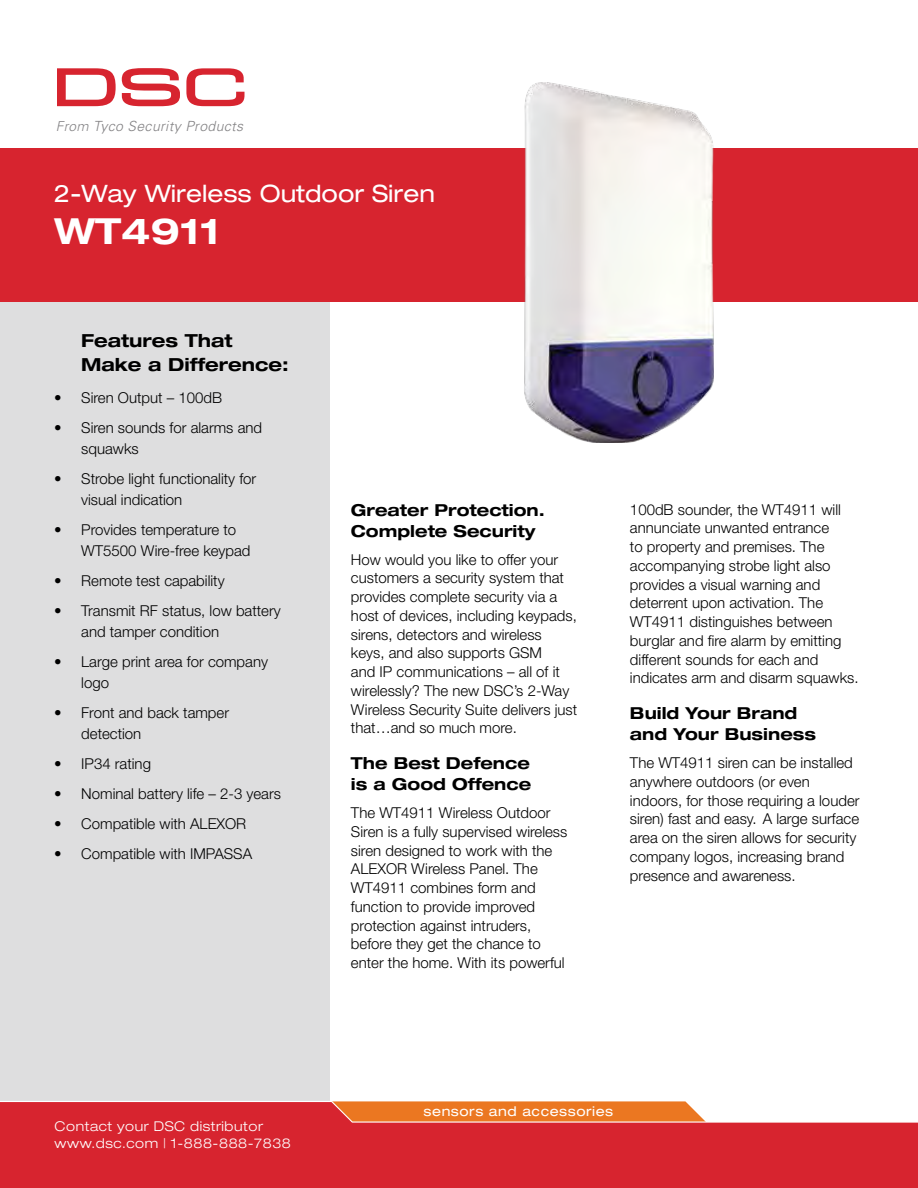
<style>
.page{position:relative;width:918px;height:1188px;background:#fff}
.page>*{position:absolute;margin:0;border:0;box-sizing:border-box;transform-origin:0 0}
.t1{font:700 expanded 36px "Helvetica Neue LT Pro";color:#fff}
.t2{font:expanded 24px "Helvetica Neue LT Pro";color:#fff}
.t3{font:700 expanded 18px/24px "Helvetica Neue LT Pro";color:#000}
.t4{font:700 expanded 16.5px/21px "Helvetica Neue LT Pro";color:#000}
.t5{font:300 15px/18.8px "Helvetica Neue LT Pro";color:#000}
.t6{font:italic 300 13.95px "Univers";letter-spacing:.025em;color:#848385}
.t7{font:300 expanded 13.5px/16.5px "Helvetica Neue LT Pro";letter-spacing:.04em;color:#fff}
.t8{font:expanded 13.5px "Helvetica Neue LT Pro";letter-spacing:.04em;color:#fff}
.s1{font-size:13.65px}
</style>
<div class="page">
<div style="left:0;top:162px;width:329px;height:1026px;background:#dededf"></div>
<div style="left:0;top:148px;width:918px;height:154px;background:#d7242f"></div>
<svg style="left:0;top:1100px;width:918px;height:88px;background:#db3d3e"></svg>
<img style="left:524px;top:82px;width:190px;height:361px">
<svg style="left:57px;top:68px;width:59px;height:38px"></svg>
<svg style="left:122px;top:68px;width:58px;height:38px"></svg>
<svg style="left:186px;top:68px;width:59px;height:38px"></svg>
<p class="t6" style="left:56px;top:118px;width:189px"><span class="s1">From</span> Tyco Security Products</p>
<h2 class="t2" style="left:54px;top:180px;width:382px">2-Way Wireless Outdoor Siren</h2>
<h1 class="t1" style="left:54px;top:208px;width:168px">WT4911</h1>
<p class="t3" style="left:81px;top:328px;width:209px">Features That<br>Make a Difference:</p>
<p class="t5" style="left:54px;top:388px;width:169px">• Siren Output – 100dB</p>
<p class="t5" style="left:81px;top:417px;width:182px;line-height:21px;text-indent:-27px">• Siren sounds for alarms and squawks</p>
<p class="t5" style="left:81px;top:468px;width:177px;line-height:21px;text-indent:-27px">• Strobe light functionality for visual indication</p>
<p class="t5" style="left:81px;top:519px;width:171px;line-height:21px;text-indent:-27px">• Provides temperature to<br>WT5500 Wire-free keypad</p>
<p class="t5" style="left:54px;top:571px;width:172px">• Remote test capability</p>
<p class="t5" style="left:81px;top:600px;width:201px;line-height:21px;text-indent:-27px">• Transmit RF status, low battery and tamper condition</p>
<p class="t5" style="left:81px;top:651px;width:188px;line-height:21px;text-indent:-27px">• Large print area for company logo</p>
<p class="t5" style="left:81px;top:702px;width:149px;line-height:21px;text-indent:-27px">• Front and back tamper detection</p>
<p class="t5" style="left:54px;top:754px;width:98px">• IP34 rating</p>
<p class="t5" style="left:54px;top:784px;width:228px">• Nominal battery life – 2-3 years</p>
<p class="t5" style="left:54px;top:814px;width:194px">• Compatible with ALEXOR</p>
<p class="t5" style="left:54px;top:844px;width:199px">• Compatible with IMPASSA</p>
<p class="t4" style="left:351px;top:499px;width:195px">Greater Protection.<br>Complete Security</p>
<p class="t5" style="left:351px;top:550px;width:228px">How would you like to offer your customers a security system that provides complete security via a host of devices, including keypads, sirens, detectors and wireless keys, and also supports GSM<br>and IP communications – all of it wirelessly? The new DSC’s 2-Way<br>Wireless Security Suite delivers just that…and so much more.</p>
<p class="t4" style="left:351px;top:752px;width:182px">The Best Defence is a Good Offence</p>
<p class="t5" style="left:351px;top:803px;width:218px">The WT4911 Wireless Outdoor<br>Siren is a fully supervised wireless siren designed to work with the<br>ALEXOR Wireless Panel. The<br>WT4911 combines form and function to provide improved protection against intruders, before they get the chance to enter the home. With its powerful</p>
<p class="t5" style="left:630px;top:500px;width:230px">100dB sounder, the WT4911 will annunciate unwanted entrance<br>to property and premises. The accompanying strobe light also provides a visual warning and deterrent upon activation. The<br>WT4911 distinguishes between burglar and fire alarm by emitting different sounds for each and indicates arm and disarm squawks.</p>
<p class="t4" style="left:630px;top:703px;width:188px">Build Your Brand and Your Business</p>
<p class="t5" style="left:630px;top:753px;width:231px">The WT4911 siren can be installed anywhere outdoors (or even indoors, for those requiring a louder siren) fast and easy. A large surface area on the siren allows for security company logos, increasing brand presence and awareness.</p>
<p class="t7" style="left:55px;top:1118px;width:238px">Contact your DSC distributor www.dsc.com | 1-888-888-7838</p>
<p class="t8" style="left:424px;top:1103px;width:191px">sensors and accessories</p>
</div>
